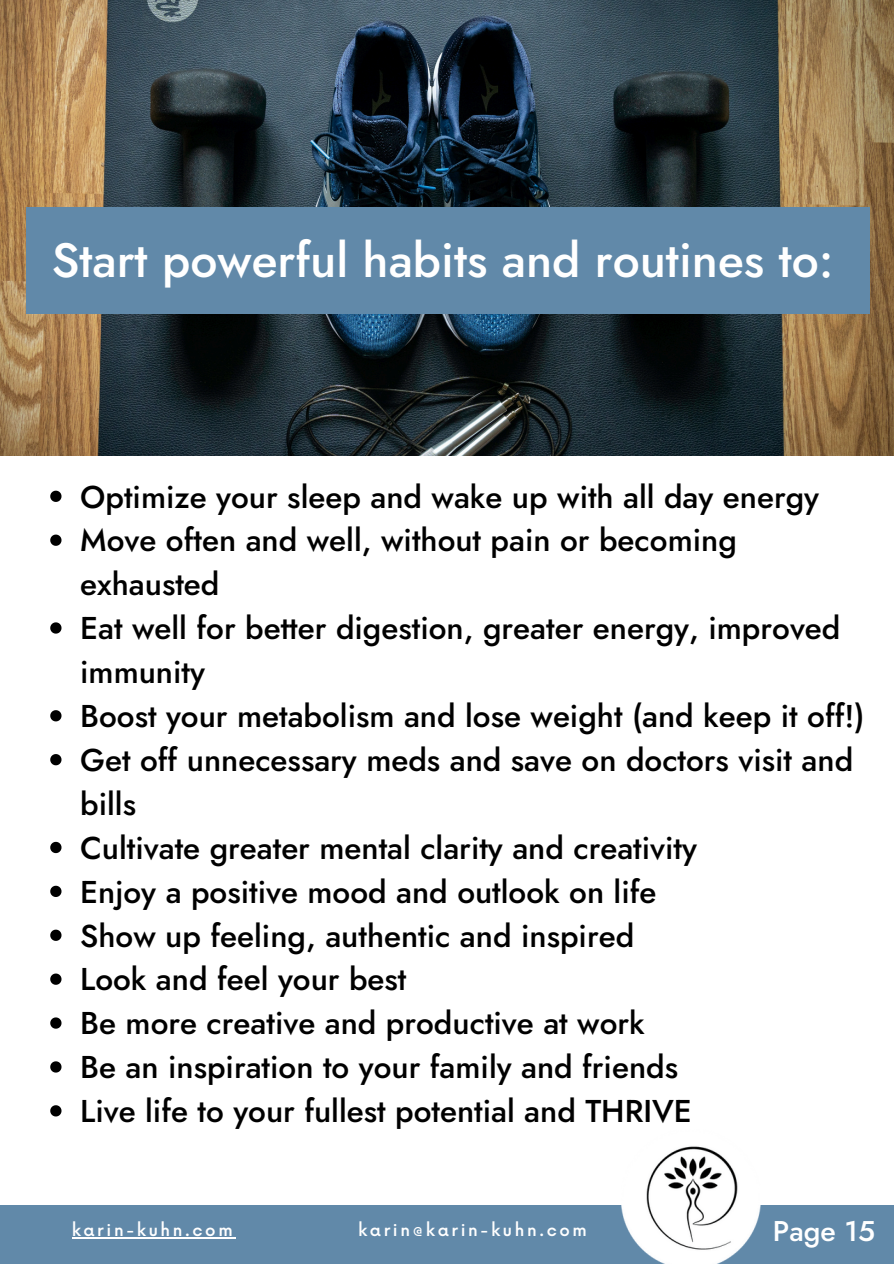
<style>
.page{position:relative;width:894px;height:1264px;background:#fff}
.page>*{position:absolute;margin:0;border:0;box-sizing:border-box;transform-origin:0 0}
.t1{font:500 48px "Jost";color:#fff}
.t2{font:500 31.5px/43.8px "Jost";color:#000}
.t3{font:500 28.5px "Jost";color:#fff}
.t4{font:500 16.5px "Now";letter-spacing:.16em;color:#fff}
</style>
<div class="page">
<svg style="left:50px;top:490px;width:11px;height:12px"></svg>
<svg style="left:50px;top:534px;width:11px;height:12px"></svg>
<svg style="left:50px;top:622px;width:11px;height:11px"></svg>
<svg style="left:50px;top:710px;width:11px;height:11px"></svg>
<svg style="left:50px;top:754px;width:11px;height:11px"></svg>
<svg style="left:50px;top:841px;width:11px;height:12px"></svg>
<svg style="left:50px;top:885px;width:11px;height:12px"></svg>
<svg style="left:50px;top:929px;width:11px;height:11px"></svg>
<svg style="left:50px;top:973px;width:11px;height:11px"></svg>
<svg style="left:50px;top:1017px;width:11px;height:11px"></svg>
<svg style="left:50px;top:1061px;width:11px;height:11px"></svg>
<svg style="left:50px;top:1105px;width:11px;height:11px"></svg>
<div style="left:0;top:1204px;width:893px;height:59px;background:#6189a9"></div>
<img style="left:621px;top:1146px;width:138px;height:117px">
<hr style="left:72px;top:1237px;width:163px;height:1px;background:#fff">
<img style="left:0;top:0;width:892px;height:456px">
<div style="left:27px;top:207px;width:842px;height:107px;background:#6189a9"></div>
<p class="t1" style="left:52px;top:225px;width:783px">Start powerful habits and routines to:</p>
<p class="t2" style="left:80px;top:474px;width:740px">Optimize your sleep and wake up with all day energy</p>
<h1 class="t2" style="left:80px;top:518px;width:658px">Move often and well, without pain or becoming exhausted</h1>
<p class="t2" style="left:80px;top:606px;width:761px">Eat well for better digestion, greater energy, improved immunity</p>
<p class="t2" style="left:80px;top:694px;width:785px">Boost your metabolism and lose weight (and keep it off!)</p>
<p class="t2" style="left:80px;top:738px;width:774px">Get off unnecessary meds and save on doctors visit and bills</p>
<p class="t2" style="left:80px;top:825px;width:618px">Cultivate greater mental clarity and creativity</p>
<p class="t2" style="left:80px;top:869px;width:577px">Enjoy a positive mood and outlook on life</p>
<p class="t2" style="left:80px;top:913px;width:555px">Show up feeling, authentic and inspired</p>
<p class="t2" style="left:80px;top:957px;width:328px">Look and feel your best</p>
<p class="t2" style="left:80px;top:1001px;width:566px">Be more creative and productive at work</p>
<p class="t2" style="left:80px;top:1045px;width:599px">Be an inspiration to your family and friends</p>
<p class="t2" style="left:80px;top:1089px;width:613px">Live life to your fullest potential and THRIVE</p>
<p class="t4" style="left:72px;top:1221px;width:162px">karin-kuhn.com</p>
<p class="t4" style="left:358px;top:1221px;width:230px">karin@karin-kuhn.com</p>
<p class="t3" style="left:772px;top:1210px;width:103px">Page 15</p>
</div>
